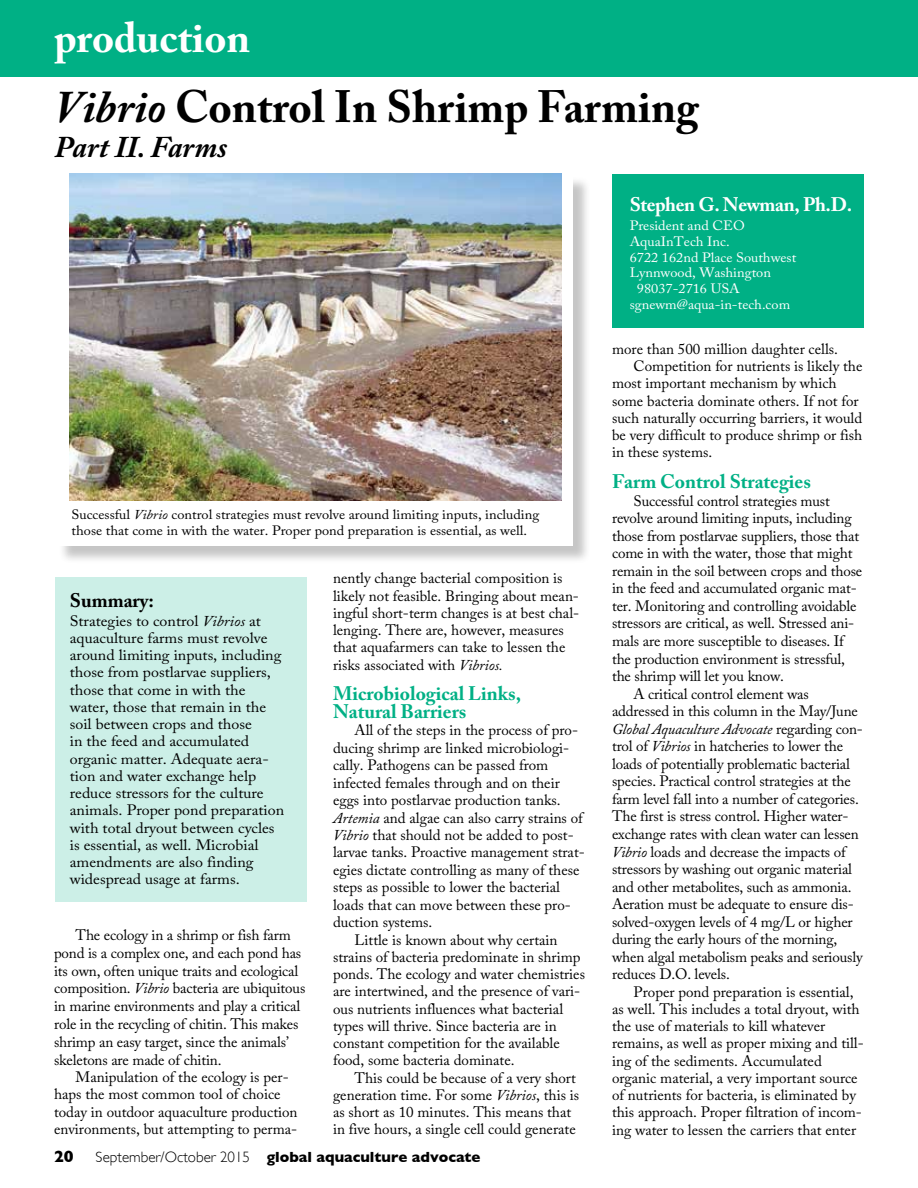
<style>
.page{position:relative;width:918px;height:1188px;background:#fff}
.page>*{position:absolute;margin:0;border:0;box-sizing:border-box;transform-origin:0 0}
.t1{font:700 45px "Adobe Caslon Pro";color:#000}
.t2{font:700 42px "Adobe Caslon Pro";color:#fff}
.t3{font:italic 700 30px "Adobe Caslon Pro";color:#000}
.t4{font:700 19.5px/17.2px "Adobe Caslon Pro";color:#00b085}
.t5{font:700 19.5px "Adobe Caslon Pro";letter-spacing:-.02em;color:#fff}
.t6{font:700 19.5px "Adobe Caslon Pro";color:#000}
.t7{font:700 16.5px "Gill Sans";color:#000}
.t8{font:15px/17.2px "Adobe Caslon Pro";color:#000}
.t9{font:15px/17.2px "Adobe Caslon Pro";color:#000;scale:1.06 1}
.t10{font:700 15px "Gill Sans";color:#000}
.t11{font:italic 15px "Adobe Caslon Pro";letter-spacing:-.01em;color:#000}
.t12{font:13.5px/15.8px "Adobe Caslon Pro";color:#000;scale:1.06 1}
.t13{font:13.5px "Adobe Caslon Pro";color:#fff;scale:1.06 1}
.s1{font-style:italic}
.s2{font-weight:300}
.s3{font-style:normal}
</style>
<div class="page">
<div style="left:0;top:0;width:918px;height:76px;background:#00b085"></div>
<div style="left:612px;top:174px;width:252px;height:153px;background:#00b085"></div>
<div style="left:55px;top:578px;width:252px;height:324px;background:#ccefe7"></div>
<div style="left:58px;top:176px;width:533px;height:388px;background:#000;opacity:.23"></div>
<div style="left:56px;top:174px;width:516px;height:371px;background:#fff"></div>
<img style="left:70px;top:174px;width:492px;height:326px">
<h2 class="t2" style="left:54px;top:13px;width:198px">production</h2>
<h1 class="t1" style="left:55px;top:80px;width:645px"><span class="s1">Vibrio</span> Control In Shrimp Farming</h1>
<h3 class="t3" style="left:55px;top:129px;width:174px">Part II. Farms</h3>
<p class="t12" style="left:72px;top:506px;width:443px">Successful <span class="s1">Vibrio</span> control strategies must revolve around limiting inputs, including those that come in with the water. Proper pond preparation is essential, as well.</p>
<h3 class="t6" style="left:70px;top:589px;width:86px">Summary:</h3>
<p class="t9" style="left:70px;top:612px;width:204px">Strategies to control <span class="s1">Vibrios</span> at aquaculture farms must revolve around limiting inputs, including those from postlarvae suppliers, those that come in with the water, those that remain in the soil between crops and those<br>in the feed and accumulated organic matter. Adequate aera&shy;tion and water exchange help reduce stressors for the culture animals. Proper pond preparation with total dryout between cycles is essential, as well. Microbial amendments are also finding widespread usage at farms.</p>
<p class="t8" style="left:54px;top:926px;width:253px;line-height:17.9px;text-indent:22px">The ecology in a shrimp or fish farm pond is a complex one, and each pond has its own, often unique traits and ecological composition. <span class="s1">Vibrio</span> bacteria are ubiquitous in marine environments and play a critical role in the recycling of chitin. This makes shrimp an easy target, since the animals’ skeletons are made of chitin.</p>
<p class="t8" style="left:54px;top:1068px;width:245px;text-indent:22px">Manipulation of the ecology is per&shy;haps the most common tool of choice today in outdoor aquaculture production environments, but attempting to perma-</p>
<p class="t8" style="left:333px;top:570px;width:248px">nently change bacterial composition is likely not feasible. Bringing about mean&shy;ingful short-term changes is at best chal&shy;lenging. There are, however, measures that aquafarmers can take to lessen the risks associated with <span class="s1">Vibrios.</span></p>
<h3 class="t4" style="left:333px;top:685px;width:190px">Microbiological Links,<br>Natural Barriers</h3>
<p class="t8" style="left:355px;top:721px;width:225px">All of the steps in the process of pro-</p>
<p class="t8" style="left:333px;top:739px;width:238px">ducing shrimp are linked microbiologi-</p>
<p class="t8" style="left:333px;top:756px;width:217px">cally. Pathogens can be passed from</p>
<p class="t8" style="left:333px;top:774px;width:228px">infected females through and on their</p>
<p class="t8" style="left:333px;top:791px;width:229px">eggs into postlarvae production tanks.</p>
<p class="t8" style="left:333px;top:809px;width:251px"><span class="s1">Artemia</span> and algae can also carry strains of</p>
<p class="t8" style="left:333px;top:826px;width:242px"><span class="s1">Vibrio</span> that should not be added to post-</p>
<p class="t8" style="left:333px;top:844px;width:253px">larvae tanks. Proactive management strat-</p>
<p class="t8" style="left:333px;top:861px;width:248px">egies dictate controlling as many of these</p>
<p class="t8" style="left:333px;top:879px;width:229px">steps as possible to lower the bacterial</p>
<p class="t8" style="left:333px;top:896px;width:239px">loads that can move between these pro-</p>
<p class="t8" style="left:333px;top:914px;width:101px">duction systems.</p>
<p class="t8" style="left:355px;top:931px;width:204px">Little is known about why certain</p>
<p class="t8" style="left:333px;top:948px;width:249px">strains of bacteria predominate in shrimp</p>
<p class="t8" style="left:333px;top:965px;width:253px">ponds. The ecology and water chemistries</p>
<p class="t8" style="left:333px;top:983px;width:249px">are intertwined, and the presence of vari-</p>
<p class="t8" style="left:333px;top:1000px;width:232px">ous nutrients influences what bacterial</p>
<p class="t8" style="left:333px;top:1017px;width:225px">types will thrive. Since bacteria are in</p>
<p class="t8" style="left:333px;top:1034px;width:228px">constant competition for the available</p>
<p class="t8" style="left:333px;top:1052px;width:183px">food, some bacteria dominate.</p>
<p class="t8" style="left:355px;top:1069px;width:223px">This could be because of a very short</p>
<p class="t8" style="left:333px;top:1086px;width:248px">generation time. For some <span class="s1">Vibrios</span>, this is</p>
<p class="t8" style="left:333px;top:1103px;width:240px">as short as 10 minutes. This means that</p>
<p class="t8" style="left:333px;top:1121px;width:244px">in five hours, a single cell could generate</p>
<p class="t7" style="left:54px;top:1146px;width:21px">20</p>
<p class="t10" style="left:96px;top:1148px;width:386px"><span class="s2">September/October 2015</span> global aquaculture advocate</p>
<h3 class="t5" style="left:630px;top:193px;width:224px">Stephen G. Newman, Ph.D.</h3>
<p class="t13" style="left:630px;top:218px;width:110px">President and CEO</p>
<p class="t13" style="left:630px;top:233px;width:96px">AquaInTech Inc.</p>
<p class="t13" style="left:630px;top:249px;width:159px">6722 162nd Place Southwest</p>
<p class="t13" style="left:630px;top:265px;width:135px">Lynnwood, Washington</p>
<p class="t13" style="left:637px;top:281px;width:99px">98037-2716 USA</p>
<p class="t13" style="left:630px;top:296px;width:153px">sgnewm@aqua-in-tech.com</p>
<p class="t8" style="left:612px;top:340px;width:227px">more than 500 million daughter cells.</p>
<p class="t8" style="left:634px;top:357px;width:230px">Competition for nutrients is likely the</p>
<p class="t8" style="left:612px;top:374px;width:226px">most important mechanism by which</p>
<p class="t8" style="left:612px;top:392px;width:248px">some bacteria dominate others. If not for</p>
<p class="t8" style="left:612px;top:409px;width:252px">such naturally occurring barriers, it would</p>
<p class="t8" style="left:612px;top:426px;width:252px">be very difficult to produce shrimp or fish</p>
<p class="t8" style="left:612px;top:443px;width:102px">in these systems.</p>
<h3 class="t4" style="left:612px;top:473px;width:200px">Farm Control Strategies</h3>
<p class="t8" style="left:634px;top:492px;width:198px">Successful control strategies must</p>
<p class="t8" style="left:612px;top:509px;width:241px">revolve around limiting inputs, including</p>
<p class="t8" style="left:612px;top:527px;width:249px">those from postlarvae suppliers, those that</p>
<p class="t8" style="left:612px;top:544px;width:242px">come in with the water, those that might</p>
<p class="t8" style="left:612px;top:562px;width:252px">remain in the soil between crops and those</p>
<p class="t8" style="left:612px;top:580px;width:246px">in the feed and accumulated organic mat-</p>
<p class="t8" style="left:612px;top:597px;width:246px">ter. Monitoring and controlling avoidable</p>
<p class="t8" style="left:612px;top:615px;width:244px">stressors are critical, as well. Stressed ani-</p>
<p class="t8" style="left:612px;top:632px;width:233px">mals are more susceptible to diseases. If</p>
<p class="t8" style="left:612px;top:650px;width:234px">the production environment is stressful,</p>
<p class="t8" style="left:612px;top:667px;width:174px">the shrimp will let you know.</p>
<p class="t8" style="left:634px;top:685px;width:177px">A critical control element was</p>
<p class="t8" style="left:612px;top:702px;width:247px">addressed in this column in the May/June</p>
<p class="t11" style="left:612px;top:720px;width:252px">Global Aquaculture Advocate <span class="s3">regarding con-</span></p>
<p class="t8" style="left:612px;top:737px;width:233px">trol of <span class="s1">Vibrios</span> in hatcheries to lower the</p>
<p class="t8" style="left:612px;top:755px;width:240px">loads of potentially problematic bacterial</p>
<p class="t8" style="left:612px;top:773px;width:240px">species. Practical control strategies at the</p>
<p class="t8" style="left:612px;top:790px;width:248px">farm level fall into a number of categories.</p>
<p class="t8" style="left:612px;top:808px;width:238px">The first is stress control. Higher water-</p>
<p class="t8" style="left:612px;top:825px;width:248px">exchange rates with clean water can lessen</p>
<p class="t8" style="left:612px;top:843px;width:235px"><span class="s1">Vibrio</span> loads and decrease the impacts of</p>
<p class="t8" style="left:612px;top:860px;width:242px">stressors by washing out organic material</p>
<p class="t8" style="left:612px;top:878px;width:241px">and other metabolites, such as ammonia.</p>
<p class="t8" style="left:612px;top:895px;width:243px">Aeration must be adequate to ensure dis-</p>
<p class="t8" style="left:612px;top:913px;width:242px">solved-oxygen levels of 4 mg/L or higher</p>
<p class="t8" style="left:612px;top:931px;width:227px">during the early hours of the morning,</p>
<p class="t8" style="left:612px;top:948px;width:252px">when algal metabolism peaks and seriously</p>
<p class="t8" style="left:612px;top:966px;width:119px">reduces D.O. levels.</p>
<p class="t8" style="left:634px;top:983px;width:221px">Proper pond preparation is essential,</p>
<p class="t8" style="left:612px;top:1000px;width:249px">as well. This includes a total dryout, with</p>
<p class="t8" style="left:612px;top:1017px;width:215px">the use of materials to kill whatever</p>
<p class="t8" style="left:612px;top:1035px;width:253px">remains, as well as proper mixing and till-</p>
<p class="t8" style="left:612px;top:1052px;width:211px">ing of the sediments. Accumulated</p>
<p class="t8" style="left:612px;top:1069px;width:247px">organic material, a very important source</p>
<p class="t8" style="left:612px;top:1086px;width:245px">of nutrients for bacteria, is eliminated by</p>
<p class="t8" style="left:612px;top:1104px;width:251px">this approach. Proper filtration of incom-</p>
<p class="t8" style="left:612px;top:1121px;width:246px">ing water to lessen the carriers that enter</p>
</div>
